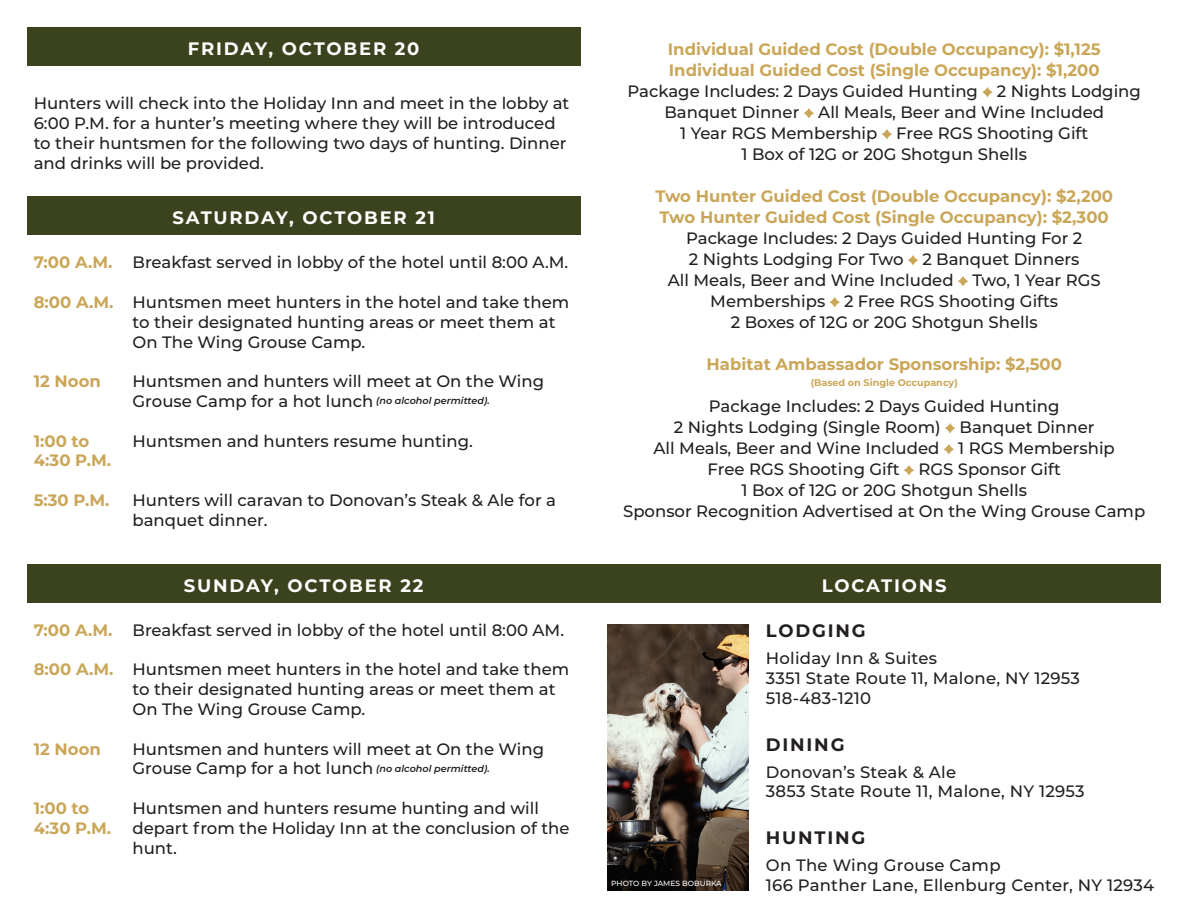
<style>
.page{position:relative;width:1188px;height:918px;background:#fff}
.page>*{position:absolute;margin:0;border:0;box-sizing:border-box;transform-origin:0 0}
.t1{font:700 18px "Montserrat";letter-spacing:.1em;color:#fff}
.t2{font:700 18px "Montserrat";letter-spacing:.1em;color:#231f20}
.t3{font:500 16.5px/19.8px "Montserrat";color:#231f20}
.t4{font:700 16.5px/19.8px "Montserrat";color:#caa658}
.t5{font:700 9.6px "Montserrat";color:#caa658}
.t6{font:500 7.5px "Montserrat";color:#fff}
</style>
<div class="page">
<div style="left:27px;top:27px;width:553px;height:38px;background:#3b431e"></div>
<div style="left:27px;top:197px;width:553px;height:38px;background:#3b431e"></div>
<div style="left:27px;top:564px;width:598px;height:38px;background:#3b431e"></div>
<div style="left:608px;top:564px;width:553px;height:38px;background:#3b431e"></div>
<svg style="left:982px;top:87px;width:10px;height:10px"></svg>
<svg style="left:804px;top:108px;width:10px;height:10px"></svg>
<svg style="left:882px;top:129px;width:10px;height:10px"></svg>
<svg style="left:908px;top:255px;width:10px;height:10px"></svg>
<svg style="left:958px;top:276px;width:10px;height:10px"></svg>
<svg style="left:830px;top:297px;width:10px;height:10px"></svg>
<svg style="left:945px;top:423px;width:10px;height:10px"></svg>
<svg style="left:944px;top:444px;width:10px;height:10px"></svg>
<svg style="left:904px;top:465px;width:10px;height:10px"></svg>
<img style="left:608px;top:625px;width:140px;height:266px">
<p class="t1" style="left:188px;top:36px;width:233px">FRIDAY, OCTOBER 20</p>
<p class="t3" style="left:34px;top:93px;width:537px">Hunters will check into the Holiday Inn and meet in the lobby at 6:00 P.M. for a hunter’s meeting where they will be introduced to their huntsmen for the following two days of hunting. Dinner and drinks will be provided.</p>
<p class="t4" style="left:34px;top:252px;width:80px">7:00 A.M.</p>
<p class="t4" style="left:34px;top:291px;width:81px">8:00 A.M.</p>
<p class="t4" style="left:34px;top:371px;width:69px">12 Noon</p>
<p class="t4" style="left:34px;top:430px;width:79px">1:00 to<br>4:30 P.M.</p>
<p class="t4" style="left:34px;top:489px;width:77px">5:30 P.M.</p>
<p class="t1" style="left:173px;top:205px;width:264px">SATURDAY, OCTOBER 21</p>
<p class="t3" style="left:133px;top:252px;width:437px">Breakfast served in lobby of the hotel until 8:00 A.M.</p>
<p class="t3" style="left:133px;top:292px;width:438px">Huntsmen meet hunters in the hotel and take them to their designated hunting areas or meet them at<br>On The Wing Grouse Camp.</p>
<p class="t3" style="left:133px;top:371px;width:413px">Huntsmen and hunters will meet at On the Wing<br>Grouse Camp for a hot lunch <sup>(no</sup> <sup>alcohol</sup> <sup>permitted).</sup></p>
<p class="t3" style="left:133px;top:430px;width:342px">Huntsmen and hunters resume hunting.</p>
<p class="t3" style="left:133px;top:490px;width:425px">Hunters will caravan to Donovan’s Steak &amp; Ale for a banquet dinner.</p>
<p class="t4" style="left:34px;top:619px;width:80px">7:00 A.M.</p>
<p class="t4" style="left:34px;top:659px;width:81px">8:00 A.M.</p>
<p class="t4" style="left:34px;top:738px;width:69px">12 Noon</p>
<p class="t4" style="left:34px;top:797px;width:79px">1:00 to<br>4:30 P.M.</p>
<p class="t1" style="left:184px;top:572px;width:241px">SUNDAY, OCTOBER 22</p>
<p class="t3" style="left:133px;top:619px;width:433px">Breakfast served in lobby of the hotel until 8:00 AM.</p>
<p class="t3" style="left:133px;top:659px;width:438px">Huntsmen meet hunters in the hotel and take them to their designated hunting areas or meet them at<br>On The Wing Grouse Camp.</p>
<p class="t3" style="left:133px;top:738px;width:413px">Huntsmen and hunters will meet at On the Wing<br>Grouse Camp for a hot lunch <sup>(no</sup> <sup>alcohol</sup> <sup>permitted).</sup></p>
<p class="t3" style="left:133px;top:798px;width:439px">Huntsmen and hunters resume hunting and will depart from the Holiday Inn at the conclusion of the hunt.</p>
<p class="t4" style="left:668px;top:39px;width:434px">Individual Guided Cost (Double Occupancy): $1,125</p>
<p class="t4" style="left:669px;top:60px;width:432px">Individual Guided Cost (Single Occupancy): $1,200</p>
<p class="t3" style="left:628px;top:81px;width:515px">Package Includes: 2 Days Guided Hunting 2 Nights Lodging</p>
<p class="t3" style="left:664px;top:102px;width:441px">Banquet Dinner All Meals, Beer and Wine Included</p>
<p class="t3" style="left:680px;top:123px;width:410px">1 Year RGS Membership Free RGS Shooting Gift</p>
<p class="t3" style="left:742px;top:144px;width:287px">1 Box of 12G or 20G Shotgun Shells</p>
<p class="t4" style="left:655px;top:186px;width:459px">Two Hunter Guided Cost (Double Occupancy): $2,200</p>
<p class="t4" style="left:660px;top:207px;width:451px">Two Hunter Guided Cost (Single Occupancy): $2,300</p>
<p class="t3" style="left:686px;top:228px;width:398px">Package Includes: 2 Days Guided Hunting For 2</p>
<p class="t3" style="left:689px;top:249px;width:392px">2 Nights Lodging For Two 2 Banquet Dinners</p>
<p class="t3" style="left:668px;top:269px;width:434px;line-height:21px;text-align:center">All Meals, Beer and Wine Included Two, 1 Year RGS<br>Memberships 2 Free RGS Shooting Gifts</p>
<p class="t3" style="left:731px;top:312px;width:308px">2 Boxes of 12G or 20G Shotgun Shells</p>
<p class="t4" style="left:707px;top:354px;width:357px">Habitat Ambassador Sponsorship: $2,500</p>
<p class="t5" style="left:811px;top:375px;width:149px">(Based on Single Occupancy)</p>
<p class="t3" style="left:709px;top:396px;width:352px">Package Includes: 2 Days Guided Hunting</p>
<p class="t3" style="left:674px;top:417px;width:422px">2 Nights Lodging (Single Room) Banquet Dinner</p>
<p class="t3" style="left:654px;top:438px;width:463px">All Meals, Beer and Wine Included 1 RGS Membership</p>
<p class="t3" style="left:708px;top:459px;width:355px">Free RGS Shooting Gift RGS Sponsor Gift</p>
<p class="t3" style="left:742px;top:480px;width:287px">1 Box of 12G or 20G Shotgun Shells</p>
<p class="t3" style="left:623px;top:501px;width:524px">Sponsor Recognition Advertised at On the Wing Grouse Camp</p>
<p class="t1" style="left:822px;top:572px;width:126px">LOCATIONS</p>
<p class="t2" style="left:766px;top:618px;width:101px">LODGING</p>
<p class="t3" style="left:766px;top:648px;width:173px">Holiday Inn &amp; Suites</p>
<p class="t3" style="left:766px;top:668px;width:316px">3351 State Route 11, Malone, NY 12953</p>
<p class="t3" style="left:766px;top:687px;width:107px">518-483-1210</p>
<p class="t2" style="left:766px;top:731px;width:80px">DINING</p>
<p class="t3" style="left:766px;top:761px;width:192px">Donovan’s Steak &amp; Ale</p>
<p class="t3" style="left:766px;top:781px;width:320px">3853 State Route 11, Malone, NY 12953</p>
<p class="t2" style="left:766px;top:825px;width:101px">HUNTING</p>
<p class="t3" style="left:766px;top:855px;width:236px">On The Wing Grouse Camp</p>
<p class="t6" style="left:611px;top:878px;width:112px">PHOTO BY JAMES BOBURKA</p>
<p class="t3" style="left:766px;top:875px;width:390px">166 Panther Lane, Ellenburg Center, NY 12934</p>
</div>
